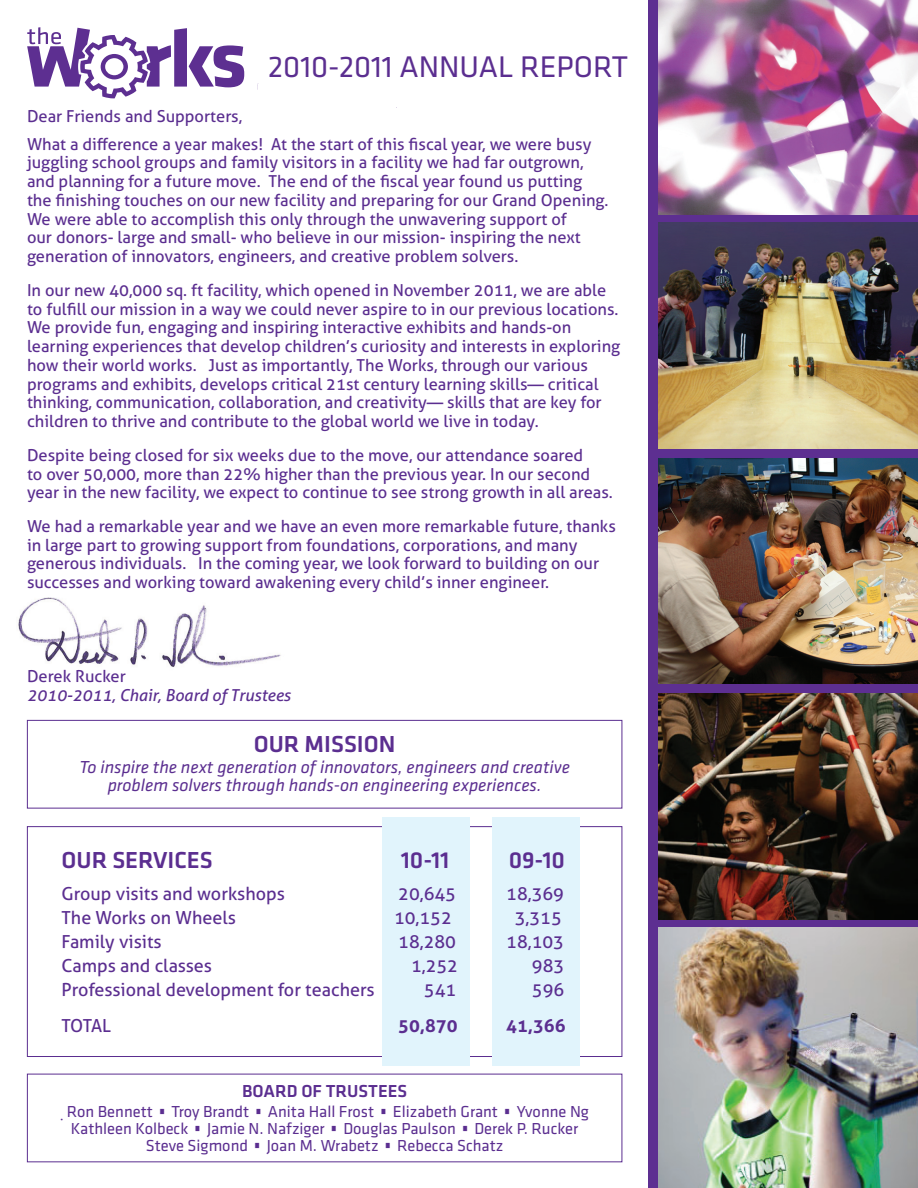
<style>
.page{position:relative;width:918px;height:1188px;background:#fff}
.page>*{position:absolute;margin:0;border:0;box-sizing:border-box;transform-origin:0 0}
.t1{font:45px "Klavika";color:#5b2e90}
.t2{font:30.9px "Klavika";color:#5b2e90}
.t3{font:500 24px "Klavika";color:#5b2e90}
.t4{font:18px "Aller";color:#5b2e90}
.t5{font:italic 18px/18px "Klavika";color:#5b2e90;text-align:center}
.t6{font:500 18px "Klavika";color:#5b2e90}
.t7{font:700 18px "Aller";color:#5b2e90}
.t8{font:16.5px/18.8px "Aller";color:#5b2e90}
.t9{font:16.5px "Klavika";color:#5b2e90}
.t10{font:italic 16.5px "Aller";color:#5b2e90}
</style>
<div class="page">
<img style="left:18px;top:597px;width:263px;height:70px">
<svg style="left:27px;top:27px;width:217px;height:71px"></svg>
<div style="left:27px;top:720px;width:595px;height:88px;background:#fff;border:1px solid #5b2e90"></div>
<div style="left:649px;top:0;width:269px;height:1188px;background:#5d2f91"></div>
<img style="left:658px;top:458px;width:260px;height:226px">
<img style="left:658px;top:694px;width:260px;height:225px">
<img style="left:658px;top:928px;width:260px;height:260px">
<img style="left:658px;top:223px;width:260px;height:225px">
<img style="left:658px;top:0;width:260px;height:214px">
<div style="left:27px;top:826px;width:595px;height:231px;background:#fff;border:1px solid #5b2e90"></div>
<div style="left:382px;top:817px;width:88px;height:249px;background:#e1f4fc"></div>
<div style="left:492px;top:817px;width:87px;height:249px;background:#e1f4fc"></div>
<h2 class="t2" style="left:268px;top:46px;width:361px">2010-2011 ANNUAL REPORT</h2>
<p class="t8" style="left:27px;top:102px;width:566px;line-height:27.8px">Dear Friends and Supporters,<br>What a difference a year makes! At the start of this fiscal year, we were busy</p>
<p class="t8" style="left:27px;top:153px;width:583px">juggling school groups and family visitors in a facility we had far outgrown, and planning for a future move. The end of the fiscal year found us putting the finishing touches on our new facility and preparing for our Grand Opening.<br>We were able to accomplish this only through the unwavering support of<br>our donors- large and small- who believe in our mission- inspiring the next generation of innovators, engineers, and creative problem solvers.</p>
<p class="t8" style="left:27px;top:281px;width:595px">In our new 40,000 sq. ft facility, which opened in November 2011, we are able to fulfill our mission in a way we could never aspire to in our previous locations.<br>We provide fun, engaging and inspiring interactive exhibits and hands-on learning experiences that develop children’s curiosity and interests in exploring how their world works. Just as importantly, The Works, through our various programs and exhibits, develops critical 21st century learning skills— critical thinking, communication, collaboration, and creativity— skills that are key for children to thrive and contribute to the global world we live in today.</p>
<p class="t8" style="left:27px;top:445px;width:587px">Despite being closed for six weeks due to the move, our attendance soared<br>to over 50,000, more than 22% higher than the previous year. In our second year in the new facility, we expect to continue to see strong growth in all areas.</p>
<p class="t8" style="left:27px;top:517px;width:590px">We had a remarkable year and we have an even more remarkable future, thanks in large part to growing support from foundations, corporations, and many generous individuals. In the coming year, we look forward to building on our successes and working toward awakening every child’s inner engineer.</p>
<p class="t8" style="left:27px;top:667px;width:100px">Derek Rucker</p>
<p class="t10" style="left:27px;top:685px;width:265px">2010-2011, Chair, Board of Trustees</p>
<h3 class="t3" style="left:254px;top:728px;width:143px">OUR MISSION</h3>
<p class="t5" style="left:79px;top:758px;width:492px">To inspire the next generation of innovators, engineers and creative problem solvers through hands-on engineering experiences.</p>
<h3 class="t3" style="left:62px;top:844px;width:153px">OUR SERVICES</h3>
<h3 class="t3" style="left:401px;top:844px;width:50px">10-11</h3>
<h3 class="t3" style="left:509px;top:844px;width:58px">09-10</h3>
<p class="t4" style="left:62px;top:883px;width:225px">Group visits and workshops</p>
<p class="t4" style="left:398px;top:883px;width:59px">20,645</p>
<p class="t4" style="left:506px;top:883px;width:59px">18,369</p>
<p class="t4" style="left:62px;top:907px;width:176px">The Works on Wheels</p>
<p class="t4" style="left:394px;top:907px;width:59px">10,152</p>
<p class="t4" style="left:515px;top:907px;width:49px">3,315</p>
<p class="t4" style="left:62px;top:931px;width:102px">Family visits</p>
<p class="t4" style="left:398px;top:931px;width:59px">18,280</p>
<p class="t4" style="left:506px;top:931px;width:59px">18,103</p>
<p class="t4" style="left:62px;top:955px;width:152px">Camps and classes</p>
<p class="t4" style="left:411px;top:955px;width:49px">1,252</p>
<p class="t4" style="left:532px;top:955px;width:34px">983</p>
<p class="t4" style="left:62px;top:979px;width:315px">Professional development for teachers</p>
<p class="t4" style="left:424px;top:979px;width:34px">541</p>
<p class="t4" style="left:532px;top:979px;width:34px">596</p>
<p class="t4" style="left:62px;top:1015px;width:51px">TOTAL</p>
<p class="t7" style="left:398px;top:1015px;width:61px">50,870</p>
<p class="t7" style="left:506px;top:1015px;width:61px">41,366</p>
<p class="t6" style="left:242px;top:1079px;width:167px">BOARD OF TRUSTEES</p>
<p class="t9" style="left:60px;top:1101px;width:94px"><sub>·</sub> Ron Bennett</p>
<h1 class="t1" style="left:156px;top:1082px;width:13px">·</h1>
<p class="t9" style="left:172px;top:1101px;width:79px">Troy Brandt</p>
<h1 class="t1" style="left:253px;top:1082px;width:13px">·</h1>
<p class="t9" style="left:268px;top:1101px;width:108px">Anita Hall Frost</p>
<h1 class="t1" style="left:378px;top:1082px;width:13px">·</h1>
<p class="t9" style="left:393px;top:1101px;width:107px">Elizabeth Grant</p>
<h1 class="t1" style="left:502px;top:1082px;width:13px">·</h1>
<p class="t9" style="left:517px;top:1101px;width:74px">Yvonne Ng</p>
<p class="t9" style="left:71px;top:1118px;width:119px">Kathleen Kolbeck</p>
<h1 class="t1" style="left:192px;top:1099px;width:13px">·</h1>
<p class="t9" style="left:207px;top:1118px;width:119px">Jamie N. Nafziger</p>
<h1 class="t1" style="left:328px;top:1099px;width:13px">·</h1>
<p class="t9" style="left:343px;top:1118px;width:114px">Douglas Paulson</p>
<h1 class="t1" style="left:459px;top:1099px;width:13px">·</h1>
<p class="t9" style="left:474px;top:1118px;width:105px">Derek P. Rucker</p>
<p class="t9" style="left:146px;top:1135px;width:104px">Steve Sigmond</p>
<h1 class="t1" style="left:252px;top:1116px;width:13px">·</h1>
<p class="t9" style="left:267px;top:1135px;width:113px">Joan M. Wrabetz</p>
<h1 class="t1" style="left:382px;top:1116px;width:13px">·</h1>
<p class="t9" style="left:397px;top:1135px;width:108px">Rebecca Schatz</p>
</div>
